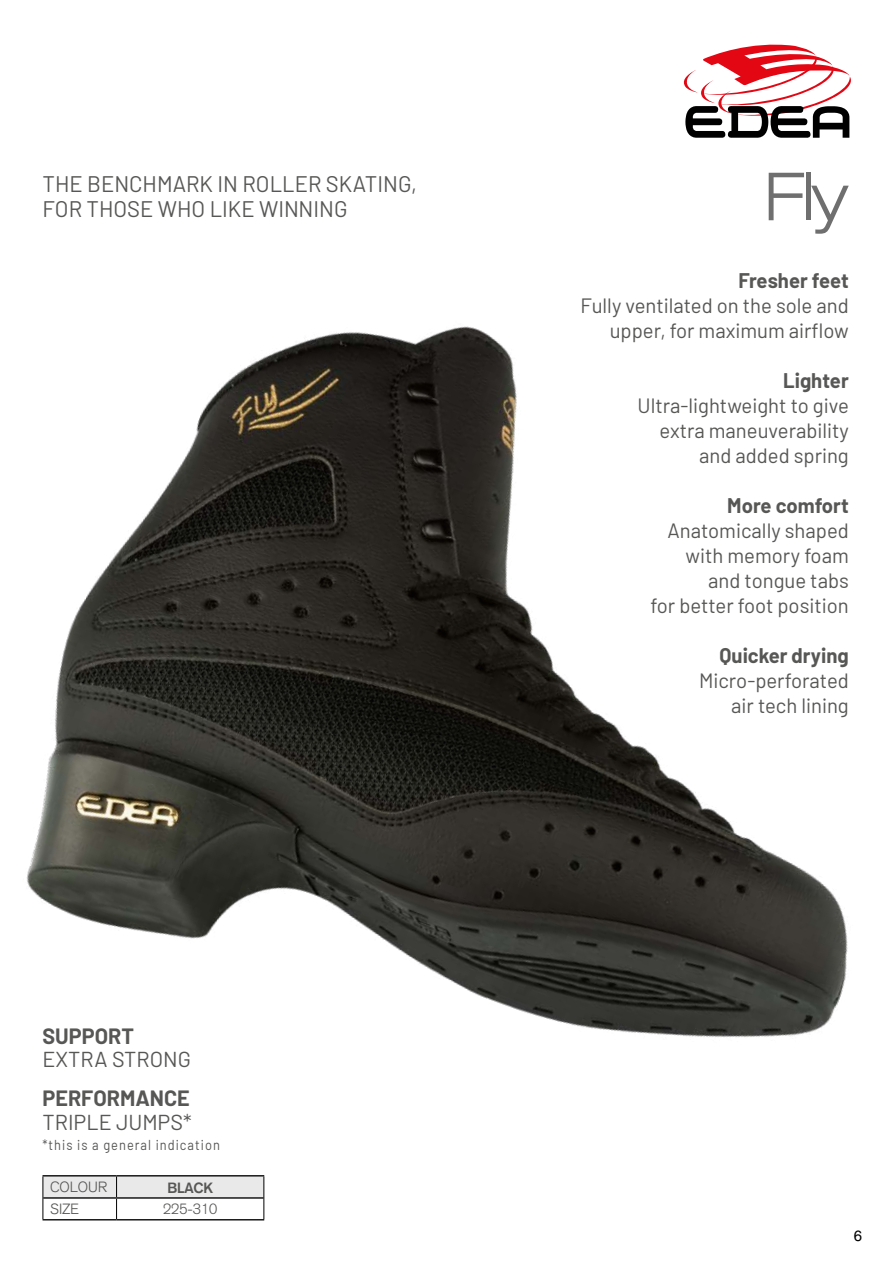
<style>
.page{position:relative;width:893px;height:1263px;background:#fff}
.page>*{position:absolute;margin:0;border:0;box-sizing:border-box;transform-origin:0 0}
.t1{font:300 expanded 66.6px "Helvetica Neue";color:#706f6f}
.t2{font:22.5px/25px "Barlow";color:#575756}
.t3{font:21.6px "Barlow";color:#575756}
.t4{font:700 21.6px "Barlow";color:#575756}
.t5{font:20.7px/25px "Barlow";color:#575756;text-align:right}
.t6{font:700 20.7px "Barlow";color:#575756}
.t7{font:15px "Helvetica";color:#000}
.t8{font:300 14.55px "Akzidenz Grotesk";color:#575756}
.t9{font:700 14.55px "Akzidenz Grotesk";color:#575756}
.t10{font:14.4px "Barlow";letter-spacing:.08em;color:#575756;scale:.89 1}
</style>
<div class="page">
<img style="left:26px;top:326px;width:822px;height:870px">
<svg style="left:683px;top:44px;width:168px;height:94px"></svg>
<hr style="left:43px;top:1175px;width:74px;height:1px;background:#000">
<hr style="left:117px;top:1175px;width:147px;height:1px;background:#000">
<svg style="left:43px;top:1176px;width:221px;height:44px"></svg>
<p class="t2" style="left:43px;top:171px;width:376px">THE BENCHMARK IN ROLLER SKATING,<br>FOR THOSE WHO LIKE WINNING</p>
<p class="t4" style="left:43px;top:1022px;width:93px">SUPPORT</p>
<p class="t3" style="left:43px;top:1046px;width:150px">EXTRA STRONG</p>
<p class="t4" style="left:43px;top:1085px;width:149px">PERFORMANCE</p>
<p class="t3" style="left:43px;top:1109px;width:151px">TRIPLE JUMPS*</p>
<p class="t10" style="left:43px;top:1135px;width:201px">*this is a general indication</p>
<p class="t8" style="left:50px;top:1179px;width:58px">COLOUR</p>
<p class="t9" style="left:167px;top:1179px;width:47px">BLACK</p>
<p class="t8" style="left:50px;top:1201px;width:31px">SIZE</p>
<p class="t8" style="left:163px;top:1201px;width:56px">225-310</p>
<h1 class="t1" style="left:764px;top:157px;width:86px">Fly</h1>
<p class="t6" style="left:738px;top:267px;width:112px">Fresher feet</p>
<p class="t5" style="left:580px;top:292px;width:270px">Fully ventilated on the sole and upper, for maximum airflow</p>
<p class="t6" style="left:783px;top:367px;width:67px">Lighter</p>
<p class="t5" style="left:638px;top:392px;width:213px">Ultra-lightweight to give extra maneuverability and added spring</p>
<p class="t6" style="left:727px;top:492px;width:123px">More comfort</p>
<p class="t5" style="left:651px;top:517px;width:200px">Anatomically shaped with memory foam and tongue tabs<br>for better foot position</p>
<p class="t6" style="left:720px;top:643px;width:131px">Quicker drying</p>
<p class="t5" style="left:699px;top:667px;width:151px">Micro-perforated air tech lining</p>
<p class="t7" style="left:854px;top:1226px;width:10px">6</p>
</div>
